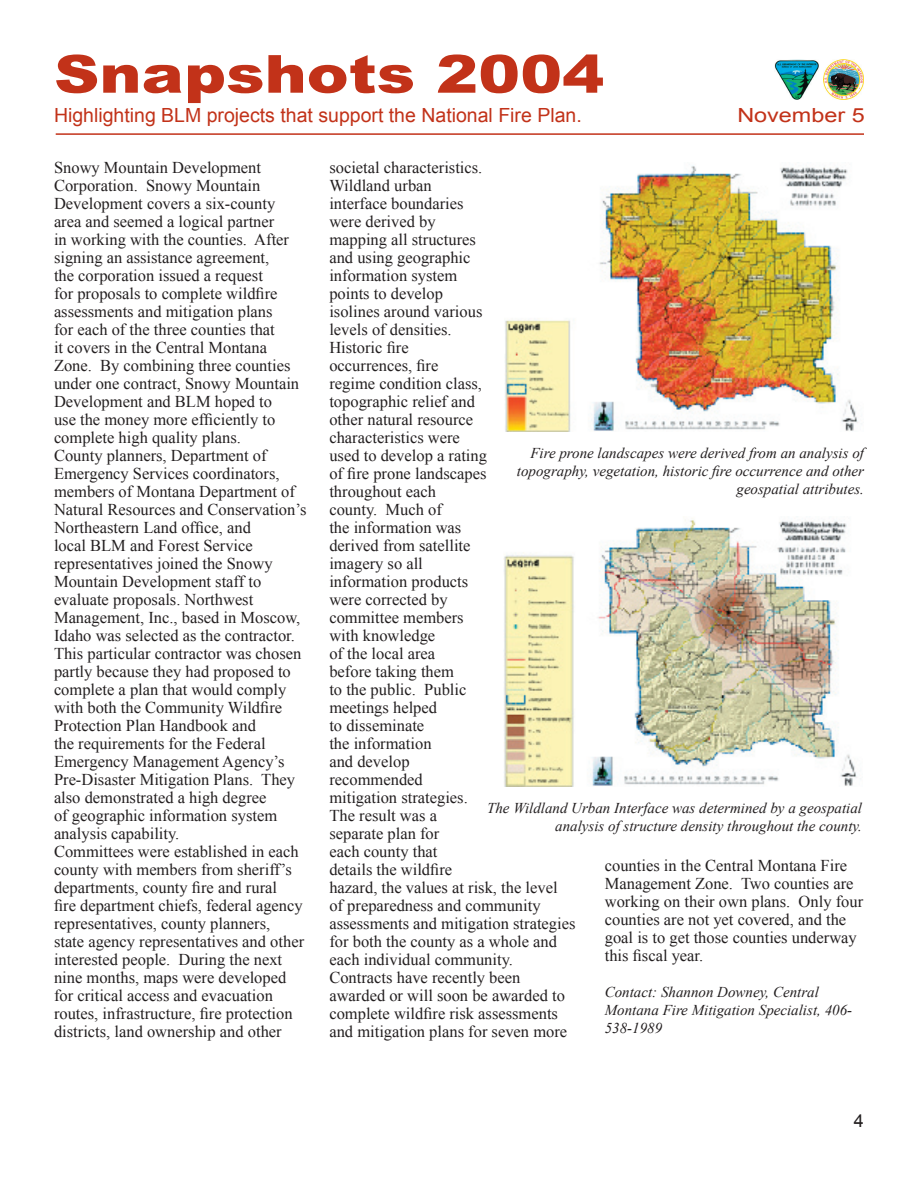
<style>
.page{position:relative;width:918px;height:1188px;background:#fff}
.page>*{position:absolute;margin:0;border:0;box-sizing:border-box;transform-origin:0 0}
.t1{font:900 52.5px "Arial";color:#c23219;scale:1.2 1}
.t2{font:19.5px "Arial";color:#c23219}
.t3{font:19.5px "Arial";color:#c23219;scale:1.2 1}
.t4{font:18px "Arial";color:#231f20}
.t5{font:16.5px/18px "Times New Roman";color:#231f20}
.t6{font:italic 15px/18px "Times New Roman";color:#231f20;text-align:right}
</style>
<div class="page">
<hr style="left:56px;top:133px;width:808px;height:2px;background:#c23219">
<img style="left:823px;top:59px;width:41px;height:41px">
<img style="left:775px;top:59px;width:43px;height:40px">
<img style="left:504px;top:165px;width:354px;height:267px">
<img style="left:503px;top:518px;width:354px;height:269px">
<h1 class="t1" style="left:54px;top:36px;width:460px">Snapshots 2004</h1>
<p class="t2" style="left:54px;top:103px;width:529px">Highlighting BLM projects that support the National Fire Plan.</p>
<p class="t3" style="left:737px;top:102px;width:108px">November 5</p>
<p class="t5" style="left:54px;top:159px;width:254px">Snowy Mountain Development Corporation. Snowy Mountain Development covers a six-county area and seemed a logical partner<br>in working with the counties. After signing an assistance agreement,<br>the corporation issued a request<br>for proposals to complete wildfire assessments and mitigation plans<br>for each of the three counties that<br>it covers in the Central Montana Zone. By combining three counties under one contract, Snowy Mountain Development and BLM hoped to<br>use the money more efficiently to complete high quality plans.<br>County planners, Department of Emergency Services coordinators, members of Montana Department of Natural Resources and Conservation’s Northeastern Land office, and<br>local BLM and Forest Service representatives joined the Snowy Mountain Development staff to evaluate proposals. Northwest Management, Inc., based in Moscow, Idaho was selected as the contractor.<br>This particular contractor was chosen partly because they had proposed to complete a plan that would comply with both the Community Wildfire Protection Plan Handbook and<br>the requirements for the Federal Emergency Management Agency’s Pre-Disaster Mitigation Plans. They also demonstrated a high degree<br>of geographic information system analysis capability.<br>Committees were established in each county with members from sheriff’s departments, county fire and rural<br>fire department chiefs, federal agency representatives, county planners,<br>state agency representatives and other interested people. During the next nine months, maps were developed for critical access and evacuation routes, infrastructure, fire protection districts, land ownership and other</p>
<p class="t5" style="left:329px;top:159px;width:248px">societal characteristics.<br>Wildland urban<br>interface boundaries<br>were derived by<br>mapping all structures<br>and using geographic<br>information system<br>points to develop<br>isolines around various<br>levels of densities.<br>Historic fire<br>occurrences, fire<br>regime condition class,<br>topographic relief and<br>other natural resource<br>characteristics were<br>used to develop a rating<br>of fire prone landscapes<br>throughout each<br>county. Much of<br>the information was<br>derived from satellite<br>imagery so all<br>information products<br>were corrected by<br>committee members<br>with knowledge<br>of the local area<br>before taking them<br>to the public. Public<br>meetings helped<br>to disseminate<br>the information<br>and develop<br>recommended<br>mitigation strategies.<br>The result was a<br>separate plan for<br>each county that<br>details the wildfire<br>hazard, the values at risk, the level<br>of preparedness and community assessments and mitigation strategies for both the county as a whole and each individual community.<br>Contracts have recently been awarded or will soon be awarded to complete wildfire risk assessments and mitigation plans for seven more</p>
<p class="t6" style="left:517px;top:443px;width:349px">Fire prone landscapes were derived from an analysis of topography, vegetation, historic fire occurrence and other geospatial attributes.</p>
<p class="t6" style="left:487px;top:799px;width:376px">The Wildland Urban Interface was determined by a geospatial analysis of structure density throughout the county.</p>
<p class="t5" style="left:605px;top:856px;width:260px">counties in the Central Montana Fire Management Zone. Two counties are working on their own plans. Only four counties are not yet covered, and the goal is to get those counties underway this fiscal year.</p>
<p class="t6" style="left:605px;top:982px;width:249px;text-align:left">Contact: Shannon Downey, Central<br>Montana Fire Mitigation Specialist, 406-<br>538-1989</p>
<p class="t4" style="left:854px;top:1108px;width:12px">4</p>
</div>
